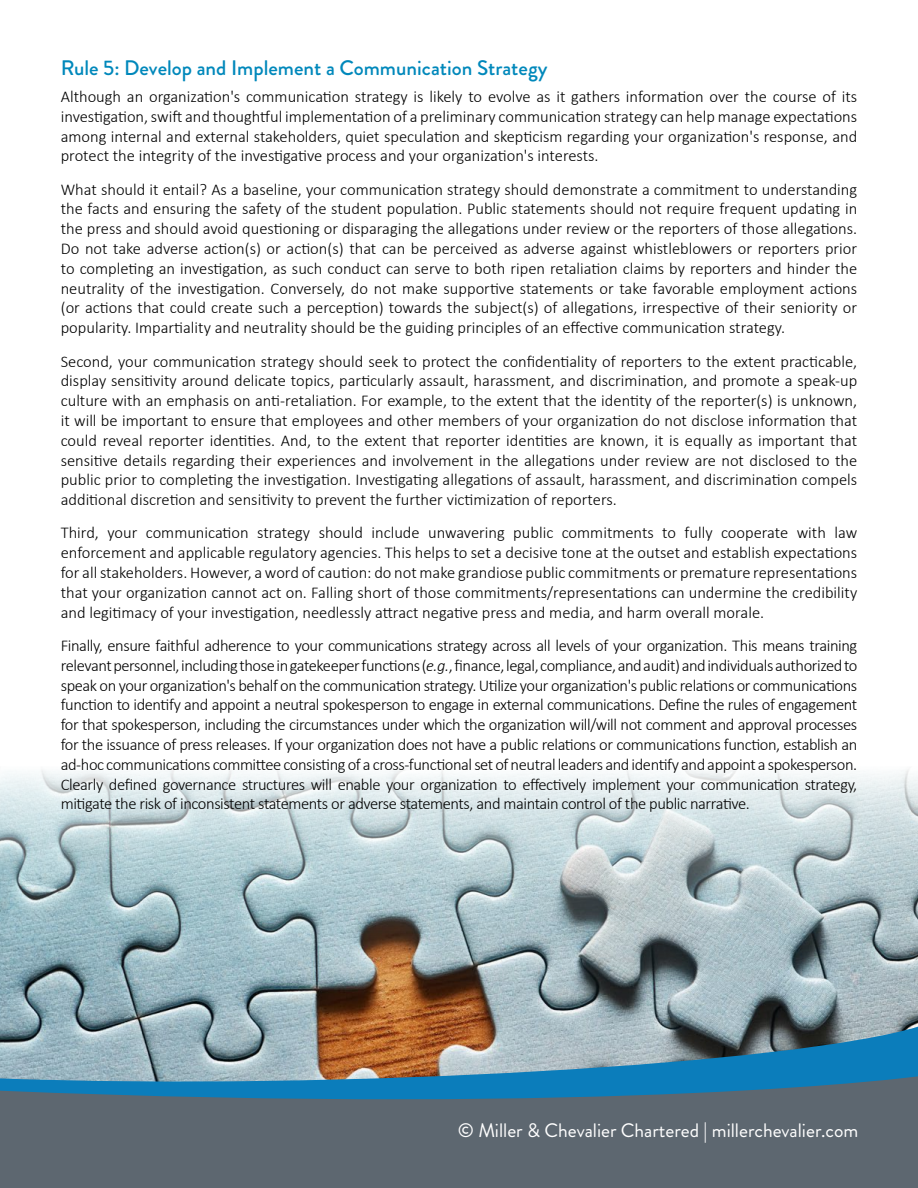
<style>
.page{position:relative;width:918px;height:1188px;background:#fff}
.page>*{position:absolute;margin:0;border:0;box-sizing:border-box;transform-origin:0 0}
.t1{font:500 21px "Brandon Grotesque";color:#08b}
.t2{font:19.5px "Brandon Grotesque";color:#fff}
.t3{font:300 16.5px/19.8px "Calibri";color:#000;text-align:justify}
.s1{font-style:italic}
</style>
<div class="page">
<img style="left:0;top:769px;width:918px;height:258px">
<svg style="left:0;top:1027px;width:918px;height:49px;background:#7f949c"></svg>
<svg style="left:0;top:1076px;width:918px;height:112px;background:#526b7b"></svg>
<p class="t1" style="left:61px;top:54px;width:488px">Rule 5: Develop and Implement a Communication Strategy</p>
<p class="t3" style="left:61px;top:86px;width:798px">Although an organization's communication strategy is likely to evolve as it gathers information over the course of its investigation, swift and thoughtful implementation of a preliminary communication strategy can help manage expectations among internal and external stakeholders, quiet speculation and skepticism regarding your organization's response, and protect the integrity of the investigative process and your organization's interests.</p>
<p class="t3" style="left:61px;top:179px;width:798px">What should it entail? As a baseline, your communication strategy should demonstrate a commitment to understanding the facts and ensuring the safety of the student population. Public statements should not require frequent updating in the press and should avoid questioning or disparaging the allegations under review or the reporters of those allegations.<br>Do not take adverse action(s) or action(s) that can be perceived as adverse against whistleblowers or reporters prior to completing an investigation, as such conduct can serve to both ripen retaliation claims by reporters and hinder the neutrality of the investigation. Conversely, do not make supportive statements or take favorable employment actions (or actions that could create such a perception) towards the subject(s) of allegations, irrespective of their seniority or popularity. Impartiality and neutrality should be the guiding principles of an effective communication strategy.</p>
<p class="t3" style="left:61px;top:351px;width:798px">Second, your communication strategy should seek to protect the confidentiality of reporters to the extent practicable, display sensitivity around delicate topics, particularly assault, harassment, and discrimination, and promote a speak-up culture with an emphasis on anti-retaliation. For example, to the extent that the identity of the reporter(s) is unknown, it will be important to ensure that employees and other members of your organization do not disclose information that could reveal reporter identities. And, to the extent that reporter identities are known, it is equally as important that sensitive details regarding their experiences and involvement in the allegations under review are not disclosed to the public prior to completing the investigation. Investigating allegations of assault, harassment, and discrimination compels additional discretion and sensitivity to prevent the further victimization of reporters.</p>
<p class="t3" style="left:61px;top:523px;width:798px">Third, your communication strategy should include unwavering public commitments to fully cooperate with law enforcement and applicable regulatory agencies. This helps to set a decisive tone at the outset and establish expectations for all stakeholders. However, a word of caution: do not make grandiose public commitments or premature representations that your organization cannot act on. Falling short of those commitments/representations can undermine the credibility and legitimacy of your investigation, needlessly attract negative press and media, and harm overall morale.</p>
<p class="t3" style="left:61px;top:635px;width:798px">Finally, ensure faithful adherence to your communications strategy across all levels of your organization. This means training relevant personnel, including those in gatekeeper functions (<span class="s1">e.g.</span>, finance, legal, compliance, and audit) and individuals authorized to speak on your organization's behalf on the communication strategy. Utilize your organization's public relations or communications function to identify and appoint a neutral spokesperson to engage in external communications. Define the rules of engagement for that spokesperson, including the circumstances under which the organization will/will not comment and approval processes for the issuance of press releases. If your organization does not have a public relations or communications function, establish an ad-hoc communications committee consisting of a cross-functional set of neutral leaders and identify and appoint a spokesperson.<br>Clearly defined governance structures will enable your organization to effectively implement your communication strategy, mitigate the risk of inconsistent statements or adverse statements, and maintain control of the public narrative.</p>
<p class="t2" style="left:458px;top:1117px;width:402px">© Miller &amp; Chevalier Chartered | millerchevalier.com</p>
</div>
